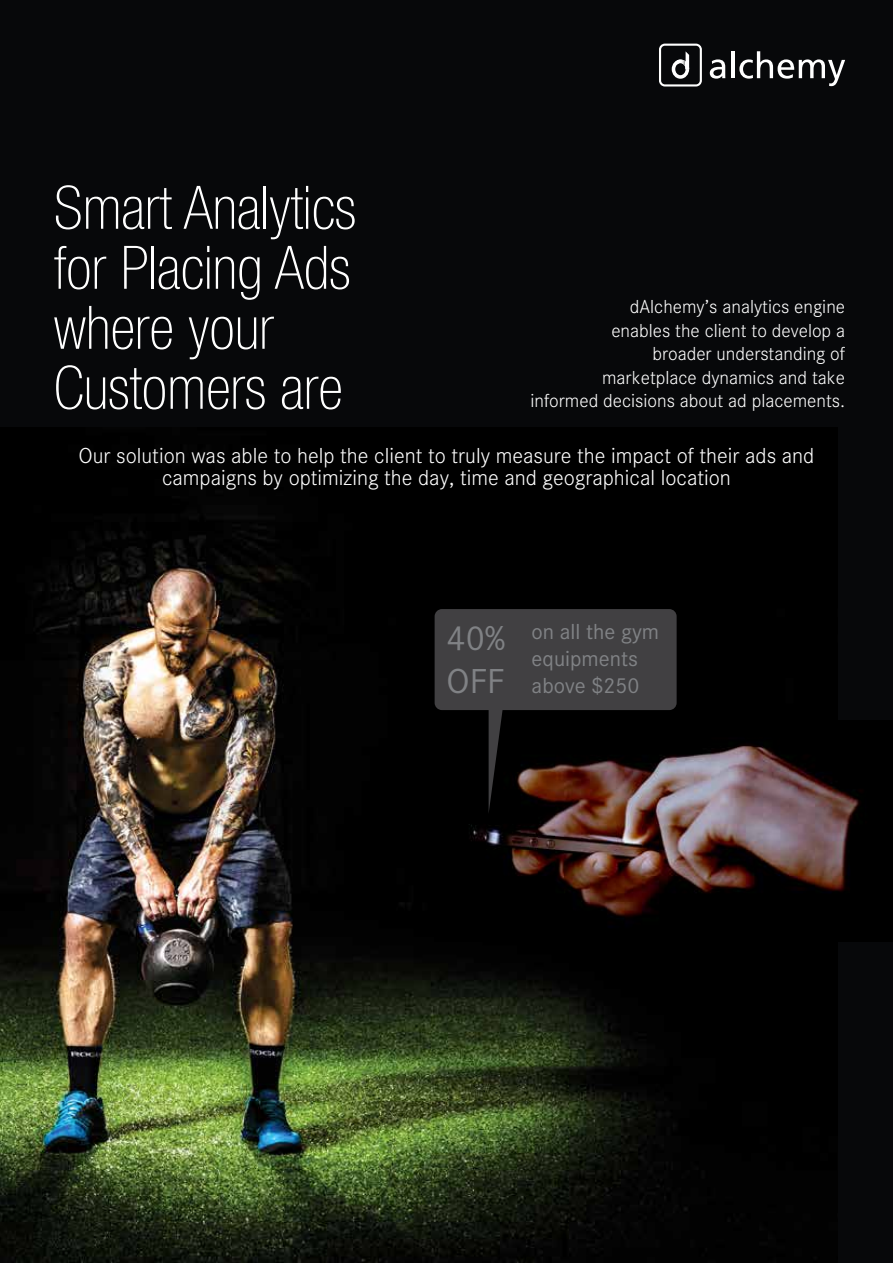
<style>
.page{position:relative;width:893px;height:1263px;background:#07080a}
.page>*{position:absolute;margin:0;border:0;box-sizing:border-box;transform-origin:0 0}
.t1{font:100 condensed 60px/60px "Helvetica Neue LT Com";color:#fff}
.t2{font:36px/43.2px "Corporate S";color:#808285}
.t3{font:300 22.5px/22.5px "Corporate S";color:#fff;text-align:center}
.t4{font:22.5px/27px "Corporate S";color:#808285}
.t5{font:300 19.5px/23.4px "Corporate S";color:#fff;text-align:right}
</style>
<div class="page">
<svg style="left:710px;top:59px;width:15px;height:20px"></svg>
<hr style="left:731px;top:51px;width:4px;height:27px;background:#fff">
<svg style="left:739px;top:51px;width:106px;height:35px"></svg>
<svg style="left:659px;top:44px;width:43px;height:43px"></svg>
<img style="left:0;top:536px;width:687px;height:727px">
<img style="left:435px;top:720px;width:424px;height:221px">
<svg style="left:435px;top:609px;width:242px;height:205px;fill:#414042"></svg>
<h1 class="t1" style="left:54px;top:178px;width:304px">Smart Analytics for Placing Ads where your<br>Customers are</h1>
<p class="t5" style="left:530px;top:295px;width:316px">dAlchemy’s analytics engine<br>enables the client to develop a<br>broader understanding of<br>marketplace dynamics and take informed decisions about ad placements.</p>
<p class="t3" style="left:79px;top:444px;width:737px">Our solution was able to help the client to truly measure the impact of their ads and campaigns by optimizing the day, time and geographical location</p>
<h2 class="t2" style="left:446px;top:616px;width:60px">40%<br>OFF</h2>
<p class="t4" style="left:532px;top:618px;width:129px">on all the gym equipments above $250</p>
</div>
